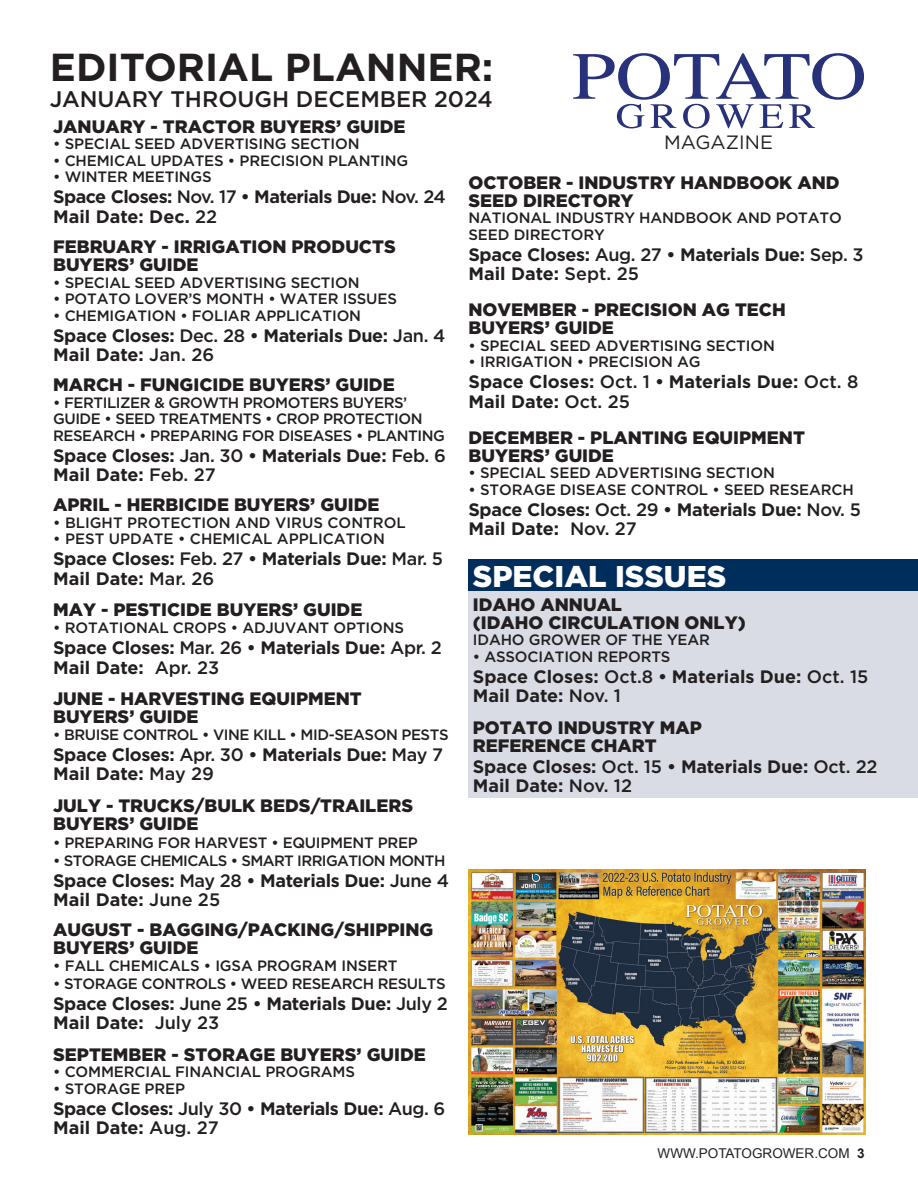
<style>
.page{position:relative;width:918px;height:1188px;background:#fff}
.page>*{position:absolute;margin:0;border:0;box-sizing:border-box;transform-origin:0 0}
.t1{font:700 39px "Gotham";color:#231f20}
.t2{font:900 30px "Gotham";color:#fff}
.t3{font:500 22.5px "Gotham";color:#231f20}
.t4{font:19.35px "Gotham";color:#231f20}
.t5{font:700 18px/19.5px "Gotham";letter-spacing:-.02em;color:#231f20}
.t6{font:900 18px/18px "Gotham";color:#231f20}
.t7{font:700 18px/19.5px "Gotham";color:#231f20}
.t8{font:500 15px/16.5px "Gotham";letter-spacing:-.01em;color:#231f20}
.t9{font:500 15px/16.5px "Gotham";letter-spacing:-.03em;color:#231f20}
.t10{font:500 15px "Gotham";letter-spacing:-.04em;color:#231f20}
.t11{font:13.5px "Arial";color:#231f20}
.s1{font-weight:500}
.s2{font-weight:700}
</style>
<div class="page">
<div style="left:469px;top:591px;width:449px;height:207px;background:#d9dce5"></div>
<div style="left:469px;top:560px;width:449px;height:31px;background:#002e5c"></div>
<img style="left:469px;top:870px;width:396px;height:265px">
<svg style="left:573px;top:53px;width:291px;height:75px"></svg>
<p class="t1" style="left:50px;top:41px;width:445px">EDITORIAL PLANNER:</p>
<p class="t3" style="left:50px;top:84px;width:444px">JANUARY THROUGH DECEMBER 2024</p>
<p class="t6" style="left:53px;top:117px;width:354px">JANUARY - TRACTOR BUYERS’ GUIDE</p>
<p class="t8" style="left:53px;top:135px;width:308px">• SPECIAL SEED ADVERTISING SECTION</p>
<p class="t8" style="left:53px;top:152px;width:357px">• CHEMICAL UPDATES • PRECISION PLANTING</p>
<p class="t8" style="left:53px;top:168px;width:160px">• WINTER MEETINGS</p>
<p class="t5" style="left:53px;top:187px;width:394px">Space Closes: <span class="s1">Nov. 17</span> • Materials Due: <span class="s1">Nov. 24</span></p>
<p class="t7" style="left:53px;top:207px;width:166px">Mail Date: Dec. <span class="s1">22</span></p>
<p class="t6" style="left:53px;top:237px;width:344px">FEBRUARY - IRRIGATION PRODUCTS<br>BUYERS’ GUIDE</p>
<p class="t8" style="left:53px;top:274px;width:308px">• SPECIAL SEED ADVERTISING SECTION</p>
<p class="t8" style="left:53px;top:290px;width:345px">• POTATO LOVER’S MONTH • WATER ISSUES</p>
<p class="t8" style="left:53px;top:307px;width:310px">• CHEMIGATION • FOLIAR APPLICATION</p>
<p class="t5" style="left:53px;top:325px;width:394px">Space Closes: <span class="s1">Dec. 28</span> • Materials Due: <span class="s1">Jan. 4</span></p>
<p class="t7" style="left:53px;top:345px;width:163px">Mail Date: <span class="s1">Jan. 26</span></p>
<p class="t6" style="left:53px;top:376px;width:343px">MARCH - FUNGICIDE BUYERS’ GUIDE</p>
<p class="t9" style="left:53px;top:394px;width:393px">• FERTILIZER &amp; GROWTH PROMOTERS BUYERS’<br>GUIDE • SEED TREATMENTS • CROP PROTECTION<br>RESEARCH • PREPARING FOR DISEASES • PLANTING</p>
<p class="t5" style="left:53px;top:446px;width:394px">Space Closes: <span class="s1">Jan. 30</span> • Materials Due: <span class="s1">Feb. 6<br></span>Mail Date: <span class="s1">Feb. 27</span></p>
<p class="t6" style="left:53px;top:496px;width:328px">APRIL - HERBICIDE BUYERS’ GUIDE</p>
<p class="t8" style="left:53px;top:514px;width:354px">• BLIGHT PROTECTION AND VIRUS CONTROL</p>
<p class="t8" style="left:53px;top:531px;width:333px">• PEST UPDATE • CHEMICAL APPLICATION</p>
<p class="t5" style="left:53px;top:549px;width:392px">Space Closes: <span class="s1">Feb. 27</span> • Materials Due: <span class="s1">Mar. 5<br></span>Mail Date: <span class="s1">Mar. 26</span></p>
<p class="t6" style="left:53px;top:601px;width:311px">MAY - PESTICIDE BUYERS’ GUIDE</p>
<p class="t8" style="left:53px;top:619px;width:352px">• ROTATIONAL CROPS • ADJUVANT OPTIONS</p>
<p class="t5" style="left:53px;top:637px;width:390px">Space Closes: <span class="s1">Mar. 26</span> • Materials Due: <span class="s1">Apr. 2<br></span>Mail Date: <span class="s1">Apr. 23</span></p>
<p class="t6" style="left:53px;top:690px;width:310px">JUNE - HARVESTING EQUIPMENT</p>
<p class="t6" style="left:53px;top:708px;width:147px">BUYERS’ GUIDE</p>
<p class="t9" style="left:53px;top:726px;width:397px">• BRUISE CONTROL • VINE KILL • MID-SEASON PESTS</p>
<p class="t5" style="left:53px;top:744px;width:391px">Space Closes: <span class="s1">Apr. 30</span> • Materials Due: <span class="s1">May 7<br></span>Mail Date: <span class="s1">May 29</span></p>
<p class="t6" style="left:53px;top:796px;width:361px">JULY - TRUCKS/BULK BEDS/TRAILERS<br>BUYERS’ GUIDE</p>
<p class="t8" style="left:53px;top:834px;width:366px">• PREPARING FOR HARVEST • EQUIPMENT PREP</p>
<p class="t10" style="left:53px;top:851px;width:394px">• STORAGE CHEMICALS • SMART IRRIGATION MONTH</p>
<p class="t5" style="left:53px;top:871px;width:397px">Space Closes: <span class="s1">May 28</span> • Materials Due: <span class="s1">June 4<br></span>Mail Date: <span class="s1">June 25</span></p>
<p class="t6" style="left:53px;top:921px;width:382px">AUGUST - BAGGING/PACKING/SHIPPING</p>
<p class="t6" style="left:53px;top:939px;width:147px">BUYERS’ GUIDE</p>
<p class="t8" style="left:53px;top:957px;width:346px">• FALL CHEMICALS • IGSA PROGRAM INSERT</p>
<p class="t9" style="left:53px;top:975px;width:394px">• STORAGE CONTROLS • WEED RESEARCH RESULTS</p>
<p class="t5" style="left:53px;top:994px;width:396px">Space Closes: <span class="s1">June 25</span> • Materials Due: <span class="s1">July 2<br></span>Mail Date: <span class="s1">July 23</span></p>
<p class="t6" style="left:53px;top:1045px;width:374px">SEPTEMBER - STORAGE BUYERS’ GUIDE</p>
<p class="t8" style="left:53px;top:1064px;width:303px">• COMMERCIAL FINANCIAL PROGRAMS</p>
<p class="t8" style="left:53px;top:1080px;width:133px">• STORAGE PREP</p>
<p class="t5" style="left:53px;top:1099px;width:394px">Space Closes: <span class="s1">July 30</span> • Materials Due: <span class="s1">Aug. 6<br></span>Mail Date: <span class="s1">Aug. 27</span></p>
<p class="t4" style="left:664px;top:131px;width:110px">MAGAZINE</p>
<p class="t6" style="left:469px;top:173px;width:373px">OCTOBER - INDUSTRY HANDBOOK AND</p>
<p class="t6" style="left:469px;top:191px;width:167px">SEED DIRECTORY</p>
<p class="t8" style="left:469px;top:209px;width:375px">NATIONAL INDUSTRY HANDBOOK AND POTATO<br>SEED DIRECTORY</p>
<p class="t5" style="left:469px;top:244px;width:397px">Space Closes: <span class="s1">Aug. 27</span> • Materials Due: <span class="s1">Sep. 3</span></p>
<p class="t7" style="left:469px;top:264px;width:172px">Mail Date: <span class="s1">Sept. 25</span></p>
<p class="t6" style="left:469px;top:301px;width:319px">NOVEMBER - PRECISION AG TECH<br>BUYERS’ GUIDE</p>
<p class="t8" style="left:469px;top:337px;width:308px">• SPECIAL SEED ADVERTISING SECTION</p>
<p class="t8" style="left:469px;top:353px;width:234px">• IRRIGATION • PRECISION AG</p>
<p class="t7" style="left:469px;top:372px;width:391px">Space Closes: <span class="s1">Oct. 1</span> • Materials Due: <span class="s1">Oct. 8</span></p>
<p class="t7" style="left:469px;top:391px;width:163px">Mail Date: <span class="s1">Oct. 25</span></p>
<p class="t6" style="left:469px;top:428px;width:338px">DECEMBER - PLANTING EQUIPMENT<br>BUYERS’ GUIDE</p>
<p class="t8" style="left:469px;top:464px;width:308px">• SPECIAL SEED ADVERTISING SECTION</p>
<p class="t8" style="left:469px;top:481px;width:387px">• STORAGE DISEASE CONTROL • SEED RESEARCH</p>
<p class="t5" style="left:469px;top:499px;width:394px">Space Closes: <span class="s1">Oct. 29</span> • Materials Due: <span class="s1">Nov. 5<br></span>Mail Date: <span class="s1">Nov. 27</span></p>
<p class="t2" style="left:473px;top:555px;width:255px">SPECIAL ISSUES</p>
<p class="t6" style="left:473px;top:595px;width:151px">IDAHO ANNUAL</p>
<p class="t6" style="left:473px;top:613px;width:274px">(IDAHO CIRCULATION ONLY)</p>
<p class="t8" style="left:473px;top:631px;width:239px">IDAHO GROWER OF THE YEAR</p>
<p class="t8" style="left:473px;top:648px;width:199px">• ASSOCIATION REPORTS</p>
<p class="t7" style="left:473px;top:666px;width:397px">Space Closes: <span class="s1">Oct.8</span> • Materials Due: <span class="s1">Oct. 15<br></span>Mail Date: <span class="s1">Nov. 1</span></p>
<p class="t6" style="left:473px;top:718px;width:231px">POTATO INDUSTRY MAP</p>
<p class="t6" style="left:473px;top:736px;width:185px">REFERENCE CHART</p>
<p class="t5" style="left:473px;top:756px;width:406px">Space Closes: <span class="s1">Oct. 15</span> • Materials Due: <span class="s1">Oct. 22<br></span>Mail Date: <span class="s1">Nov. 12</span></p>
<p class="t11" style="left:658px;top:1144px;width:208px">WWW.POTATOGROWER.COM <span class="s2">3</span></p>
</div>
